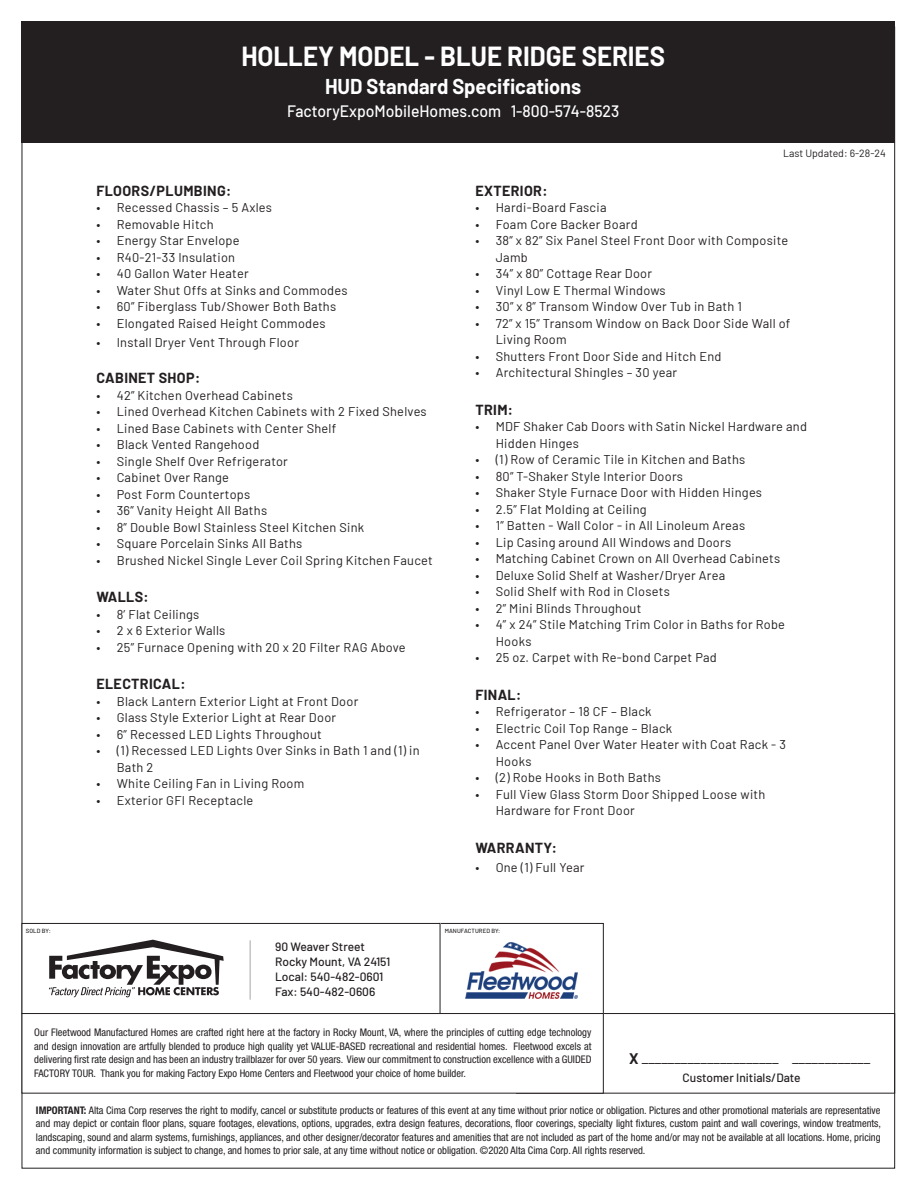
<style>
.page{position:relative;width:918px;height:1188px;background:#fff}
.page>*{position:absolute;margin:0;border:0;box-sizing:border-box;transform-origin:0 0}
.t1{font:700 27px "Barlow";color:#fff;scale:.95 1}
.t2{font:700 21px "Barlow";color:#fff;scale:.95 1}
.t3{font:500 16.5px "Barlow";color:#fff;scale:.95 1}
.t4{font:15px "Barlow";color:#231f20}
.Headers{font:700 14.25px "Barlow";letter-spacing:.025em;color:#231f20}
.t5{font:12.75px/16.5px "Barlow";letter-spacing:.02em;color:#231f20}
.t6{font:500 12px "Barlow";color:#231f20}
.heading_new{font:condensed 10.5px/13.5px "Helvetica Neue LT Std";color:#231f20;text-align:justify}
.t7{font:10.5px "Barlow";color:#231f20}
.t8{font:500 6px "Barlow";letter-spacing:.01em;color:#231f20}
.s1{font-weight:700}
</style>
<div class="page">
<div style="left:438px;top:923px;width:166px;height:91px;border:1px solid #231f20"></div>
<div style="left:22px;top:923px;width:418px;height:91px;border:1px solid #231f20"></div>
<div style="left:22px;top:21px;width:873px;height:122px;background:#231f20"></div>
<hr style="left:250px;top:940px;width:1px;height:60px;background:#a4a5a9">
<div style="left:516px;top:1013px;width:379px;height:81px;border:1px solid #231f20"></div>
<svg style="left:49px;top:940px;width:175px;height:57px"></svg>
<img style="left:465px;top:942px;width:112px;height:56px">
<div style="left:22px;top:1014px;width:581px;height:79px;background:#fff"></div>
<div style="left:22px;top:1013px;width:582px;height:81px;border:1px solid #231f20"></div>
<p class="t1" style="left:241px;top:36px;width:447px">HOLLEY MODEL - BLUE RIDGE SERIES</p>
<p class="t2" style="left:325px;top:71px;width:271px">HUD Standard Specifications</p>
<p class="t3" style="left:287px;top:99px;width:351px">FactoryExpoMobileHomes.com 1-800-574-8523</p>
<p class="t7" style="left:783px;top:145px;width:104px">Last Updated: 6-28-24</p>
<p class="Headers" style="left:96px;top:180px;width:136px">FLOORS/PLUMBING:</p>
<p class="t5" style="left:96px;top:199px;width:177px">• Recessed Chassis – 5 Axles</p>
<p class="t5" style="left:96px;top:215px;width:119px">• Removable Hitch</p>
<p class="t5" style="left:96px;top:232px;width:145px">• Energy Star Envelope</p>
<p class="t5" style="left:96px;top:248px;width:140px">• R40-21-33 Insulation</p>
<p class="t5" style="left:96px;top:265px;width:154px">• 40 Gallon Water Heater</p>
<p class="t5" style="left:96px;top:281px;width:253px">• Water Shut Offs at Sinks and Commodes</p>
<p class="t5" style="left:96px;top:298px;width:241px">• 60” Fiberglass Tub/Shower Both Baths</p>
<p class="t5" style="left:96px;top:314px;width:231px">• Elongated Raised Height Commodes</p>
<p class="t5" style="left:96px;top:334px;width:204px">• Install Dryer Vent Through Floor</p>
<p class="Headers" style="left:96px;top:368px;width:105px">CABINET SHOP:</p>
<p class="t5" style="left:96px;top:386px;width:198px">• 42” Kitchen Overhead Cabinets</p>
<p class="t5" style="left:96px;top:403px;width:332px">• Lined Overhead Kitchen Cabinets with 2 Fixed Shelves</p>
<p class="t5" style="left:96px;top:419px;width:241px">• Lined Base Cabinets with Center Shelf</p>
<p class="t5" style="left:96px;top:436px;width:164px">• Black Vented Rangehood</p>
<p class="t5" style="left:96px;top:452px;width:193px">• Single Shelf Over Refrigerator</p>
<p class="t5" style="left:96px;top:469px;width:134px">• Cabinet Over Range</p>
<p class="t5" style="left:96px;top:485px;width:155px">• Post Form Countertops</p>
<p class="t5" style="left:96px;top:502px;width:172px">• 36” Vanity Height All Baths</p>
<p class="t5" style="left:96px;top:518px;width:269px">• 8” Double Bowl Stainless Steel Kitchen Sink</p>
<p class="t5" style="left:96px;top:535px;width:207px">• Square Porcelain Sinks All Baths</p>
<p class="t5" style="left:96px;top:551px;width:338px">• Brushed Nickel Single Lever Coil Spring Kitchen Faucet</p>
<p class="Headers" style="left:96px;top:587px;width:54px">WALLS:</p>
<p class="t5" style="left:96px;top:605px;width:104px">• 8’ Flat Ceilings</p>
<p class="t5" style="left:96px;top:622px;width:130px">• 2 x 6 Exterior Walls</p>
<p class="t5" style="left:96px;top:638px;width:311px">• 25” Furnace Opening with 20 x 20 Filter RAG Above</p>
<p class="Headers" style="left:96px;top:674px;width:91px">ELECTRICAL:</p>
<p class="t5" style="left:96px;top:692px;width:263px">• Black Lantern Exterior Light at Front Door</p>
<p class="t5" style="left:96px;top:709px;width:241px">• Glass Style Exterior Light at Rear Door</p>
<p class="t5" style="left:96px;top:725px;width:227px">• 6” Recessed LED Lights Throughout</p>
<p class="t5" style="left:117px;top:742px;width:304px;text-indent:-20px">• (1) Recessed LED Lights Over Sinks in Bath 1 and (1) in<br>Bath 2</p>
<p class="t5" style="left:96px;top:775px;width:209px">• White Ceiling Fan in Living Room</p>
<p class="t5" style="left:96px;top:791px;width:158px">• Exterior GFI Receptacle</p>
<p class="Headers" style="left:475px;top:180px;width:74px">EXTERIOR:</p>
<p class="t5" style="left:475px;top:198px;width:133px">• Hardi-Board Fascia</p>
<p class="t5" style="left:475px;top:215px;width:164px">• Foam Core Backer Board</p>
<p class="t5" style="left:496px;top:231px;width:294px;text-indent:-20px">• 38” x 82” Six Panel Steel Front Door with Composite<br>Jamb</p>
<p class="t5" style="left:475px;top:264px;width:178px">• 34” x 80” Cottage Rear Door</p>
<p class="t5" style="left:475px;top:281px;width:192px">• Vinyl Low E Thermal Windows</p>
<p class="t5" style="left:475px;top:297px;width:268px">• 30” x 8” Transom Window Over Tub in Bath 1</p>
<p class="t5" style="left:496px;top:314px;width:296px;text-indent:-20px">• 72” x 15” Transom Window on Back Door Side Wall of<br>Living Room</p>
<p class="t5" style="left:475px;top:347px;width:247px">• Shutters Front Door Side and Hitch End</p>
<p class="t5" style="left:475px;top:363px;width:203px">• Architectural Shingles – 30 year</p>
<p class="Headers" style="left:475px;top:399px;width:39px">TRIM:</p>
<p class="t5" style="left:496px;top:417px;width:313px;text-indent:-20px">• MDF Shaker Cab Doors with Satin Nickel Hardware and<br>Hidden Hinges</p>
<p class="t5" style="left:475px;top:450px;width:272px">• (1) Row of Ceramic Tile in Kitchen and Baths</p>
<p class="t5" style="left:475px;top:467px;width:209px">• 80” T-Shaker Style Interior Doors</p>
<p class="t5" style="left:475px;top:483px;width:288px">• Shaker Style Furnace Door with Hidden Hinges</p>
<p class="t5" style="left:475px;top:500px;width:173px">• 2.5” Flat Molding at Ceiling</p>
<p class="t5" style="left:475px;top:516px;width:271px">• 1” Batten - Wall Color - in All Linoleum Areas</p>
<p class="t5" style="left:475px;top:533px;width:257px">• Lip Casing around All Windows and Doors</p>
<p class="t5" style="left:475px;top:549px;width:306px">• Matching Cabinet Crown on All Overhead Cabinets</p>
<p class="t5" style="left:475px;top:566px;width:251px">• Deluxe Solid Shelf at Washer/Dryer Area</p>
<p class="t5" style="left:475px;top:582px;width:196px">• Solid Shelf with Rod in Closets</p>
<p class="t5" style="left:475px;top:599px;width:167px">• 2” Mini Blinds Throughout</p>
<p class="t5" style="left:496px;top:615px;width:291px;text-indent:-20px">• 4” x 24” Stile Matching Trim Color in Baths for Robe<br>Hooks</p>
<p class="t5" style="left:475px;top:648px;width:243px">• 25 oz. Carpet with Re-bond Carpet Pad</p>
<p class="Headers" style="left:475px;top:684px;width:47px">FINAL:</p>
<p class="t5" style="left:475px;top:702px;width:178px">• Refrigerator – 18 CF – Black</p>
<p class="t5" style="left:475px;top:719px;width:198px">• Electric Coil Top Range – Black</p>
<p class="t5" style="left:496px;top:735px;width:292px;text-indent:-20px">• Accent Panel Over Water Heater with Coat Rack - 3<br>Hooks</p>
<p class="t5" style="left:475px;top:768px;width:187px">• (2) Robe Hooks in Both Baths</p>
<p class="t5" style="left:496px;top:785px;width:271px;text-indent:-20px">• Full View Glass Storm Door Shipped Loose with<br>Hardware for Front Door</p>
<p class="Headers" style="left:475px;top:837px;width:83px">WARRANTY:</p>
<p class="t5" style="left:475px;top:858px;width:111px">• One (1) Full Year</p>
<p class="t8" style="left:26px;top:926px;width:26px">SOLD BY:</p>
<p class="t8" style="left:445px;top:926px;width:57px">MANUFACTURED BY:</p>
<p class="t6" style="left:275px;top:938px;width:91px">90 Weaver Street</p>
<p class="t6" style="left:275px;top:953px;width:117px">Rocky Mount, VA 24151</p>
<p class="t6" style="left:275px;top:968px;width:110px">Local: 540-482-0601</p>
<p class="t6" style="left:275px;top:983px;width:102px">Fax: 540-482-0606</p>
<p class="heading_new" style="left:34px;top:1026px;width:559px">Our Fleetwood Manufactured Homes are crafted right here at the factory in Rocky Mount, VA, where the principles of cutting edge technology and design innovation are artfully blended to produce high quality yet VALUE-BASED recreational and residential homes. Fleetwood excels at delivering first rate design and has been an industry trailblazer for over 50 years. View our commitment to construction excellence with a GUIDED FACTORY TOUR. Thank you for making Factory Expo Home Centers and Fleetwood your choice of home builder.</p>
<p class="t4" style="left:629px;top:1048px;width:243px"><span class="s1">X</span> _____________________ ____________</p>
<p class="t6" style="left:683px;top:1069px;width:119px">Customer Initials/Date</p>
<p class="heading_new" style="left:36px;top:1103px;width:847px"><span class="s1">IMPORTANT:</span> Alta Cima Corp reserves the right to modify, cancel or substitute products or features of this event at any time without prior notice or obligation. Pictures and other promotional materials are representative and may depict or contain floor plans, square footages, elevations, options, upgrades, extra design features, decorations, floor coverings, specialty light fixtures, custom paint and wall coverings, window treatments, landscaping, sound and alarm systems, furnishings, appliances, and other designer/decorator features and amenities that are not included as part of the home and/or may not be available at all locations. Home, pricing and community information is subject to change, and homes to prior sale, at any time without notice or obligation. ©2020 Alta Cima Corp. All rights reserved.</p>
</div>
